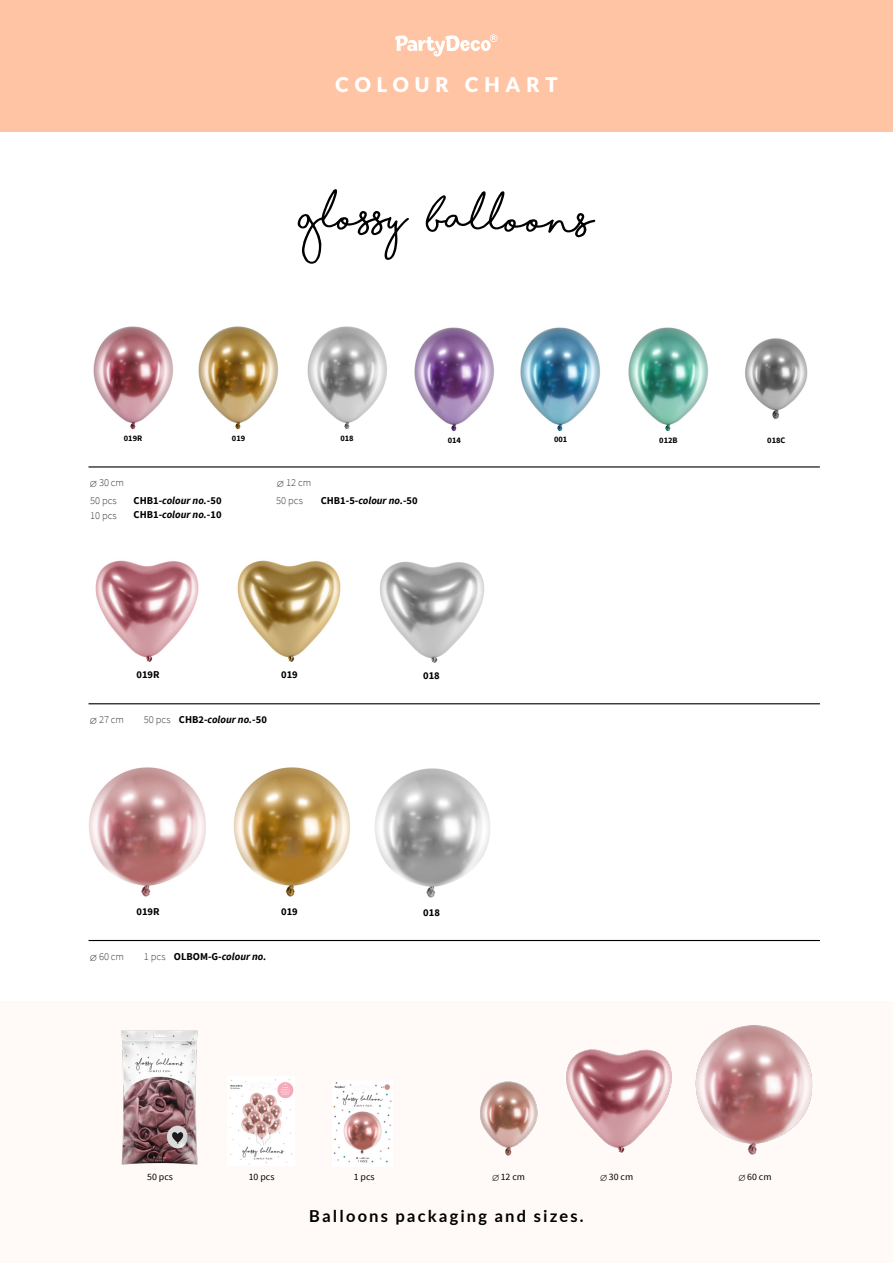
<style>
.page{position:relative;width:893px;height:1263px;background:#fff}
.page>*{position:absolute;margin:0;border:0;box-sizing:border-box;transform-origin:0 0}
.t1{font:900 20.25px "Lato";letter-spacing:.3em;color:#fff}
.t2{font:700 16.5px "Lato";letter-spacing:.13em;color:#000}
.t3{font:italic 700 10.5px/13.5px "Source Sans Pro";color:#000}
.t4{font:700 10.5px "Source Sans Pro";color:#000}
.t5{font:300 10.5px/14.2px "Source Sans Pro";color:#3c3c3b}
.t6{font:9.6px "Source Sans Pro";color:#000}
.t7{font:700 8.4px "Source Sans Pro";color:#000}
.s1{font-family:"Party Deco Source";font-weight:400;font-size:7.5px}
.s2{font-style:normal}
.s3{font-style:italic}
.s4{font-weight:300;font-style:normal;color:#3c3c3b}
.s5{font-family:"Party Deco Source";font-size:7.5px}
</style>
<div class="page">
<div style="left:0;top:0;width:893px;height:132px;background:#ffc4a3"></div>
<svg style="left:395px;top:34px;width:102px;height:23px"></svg>
<div style="left:0;top:1001px;width:893px;height:262px;background:#fffaf7"></div>
<img style="left:380px;top:561px;width:105px;height:102px">
<img style="left:375px;top:768px;width:115px;height:130px">
<img style="left:237px;top:560px;width:104px;height:102px">
<img style="left:233px;top:767px;width:117px;height:130px">
<img style="left:95px;top:560px;width:104px;height:102px">
<img style="left:89px;top:767px;width:117px;height:130px">
<img style="left:695px;top:1025px;width:118px;height:130px">
<svg style="left:298px;top:189px;width:111px;height:75px"></svg>
<svg style="left:426px;top:191px;width:169px;height:46px"></svg>
<img style="left:307px;top:326px;width:80px;height:104px">
<img style="left:198px;top:326px;width:81px;height:104px">
<img style="left:93px;top:326px;width:80px;height:104px">
<img style="left:520px;top:327px;width:80px;height:105px">
<img style="left:628px;top:327px;width:80px;height:105px">
<img style="left:745px;top:338px;width:63px;height:81px">
<img style="left:480px;top:1081px;width:58px;height:75px">
<img style="left:414px;top:327px;width:80px;height:105px">
<img style="left:333px;top:1082px;width:59px;height:81px">
<img style="left:566px;top:1049px;width:106px;height:104px">
<hr style="left:88px;top:466px;width:732px;height:1px;background:#000">
<hr style="left:89px;top:940px;width:731px;height:1px;background:#000">
<hr style="left:89px;top:703px;width:731px;height:1px;background:#000">
<img style="left:230px;top:1079px;width:64px;height:86px">
<img style="left:121px;top:1030px;width:77px;height:135px">
<h1 class="t1" style="left:335px;top:73px;width:224px">COLOUR CHART</h1>
<p class="t7" style="left:124px;top:432px;width:20px">019R</p>
<p class="t7" style="left:232px;top:432px;width:15px">019</p>
<p class="t7" style="left:340px;top:433px;width:15px">018</p>
<p class="t7" style="left:448px;top:434px;width:15px">014</p>
<p class="t7" style="left:554px;top:434px;width:15px">001</p>
<p class="t7" style="left:659px;top:434px;width:20px">012B</p>
<p class="t5" style="left:90px;top:476px;width:36px"><span class="s1">%</span> 30 cm</p>
<p class="t5" style="left:90px;top:494px;width:28px">50 pcs<br>10 pcs</p>
<p class="t5" style="left:277px;top:476px;width:36px"><span class="s1">%</span> 12 cm</p>
<p class="t3" style="left:134px;top:494px;width:89px"><span class="s2">CHB1-</span>colour no.<span class="s2">-50<br>CHB1-</span>colour no.<span class="s2">-10</span></p>
<p class="t5" style="left:276px;top:494px;width:28px">50 pcs</p>
<p class="t4" style="left:321px;top:494px;width:98px">CHB1-5-<span class="s3">colour no.</span>-50</p>
<p class="t4" style="left:137px;top:668px;width:25px">019R</p>
<p class="t4" style="left:281px;top:668px;width:18px">019</p>
<p class="t4" style="left:423px;top:669px;width:18px">018</p>
<p class="t5" style="left:90px;top:712px;width:36px"><span class="s1">%</span> 27 cm</p>
<p class="t3" style="left:144px;top:713px;width:125px"><span class="s4">50 pcs</span> <span class="s2">CHB2-</span>colour no.<span class="s2">-50</span></p>
<p class="t4" style="left:137px;top:905px;width:25px">019R</p>
<p class="t4" style="left:281px;top:905px;width:18px">019</p>
<p class="t4" style="left:423px;top:905px;width:18px">018</p>
<p class="t5" style="left:90px;top:949px;width:36px"><span class="s1">%</span> 60 cm</p>
<p class="t3" style="left:144px;top:949px;width:124px"><span class="s4">1 pcs</span> <span class="s2">OLBOM-G-</span>colour no.</p>
<p class="t7" style="left:767px;top:434px;width:20px">018C</p>
<p class="t6" style="left:147px;top:1171px;width:27px">50 pcs</p>
<p class="t6" style="left:249px;top:1171px;width:27px">10 pcs</p>
<p class="t6" style="left:354px;top:1171px;width:22px">1 pcs</p>
<p class="t6" style="left:492px;top:1171px;width:35px"><span class="s5">%</span> 12 cm</p>
<p class="t6" style="left:600px;top:1171px;width:35px"><span class="s5">%</span> 30 cm</p>
<p class="t6" style="left:738px;top:1171px;width:35px"><span class="s5">%</span> 60 cm</p>
<h2 class="t2" style="left:309px;top:1206px;width:276px">Balloons packaging and sizes.</h2>
</div>
